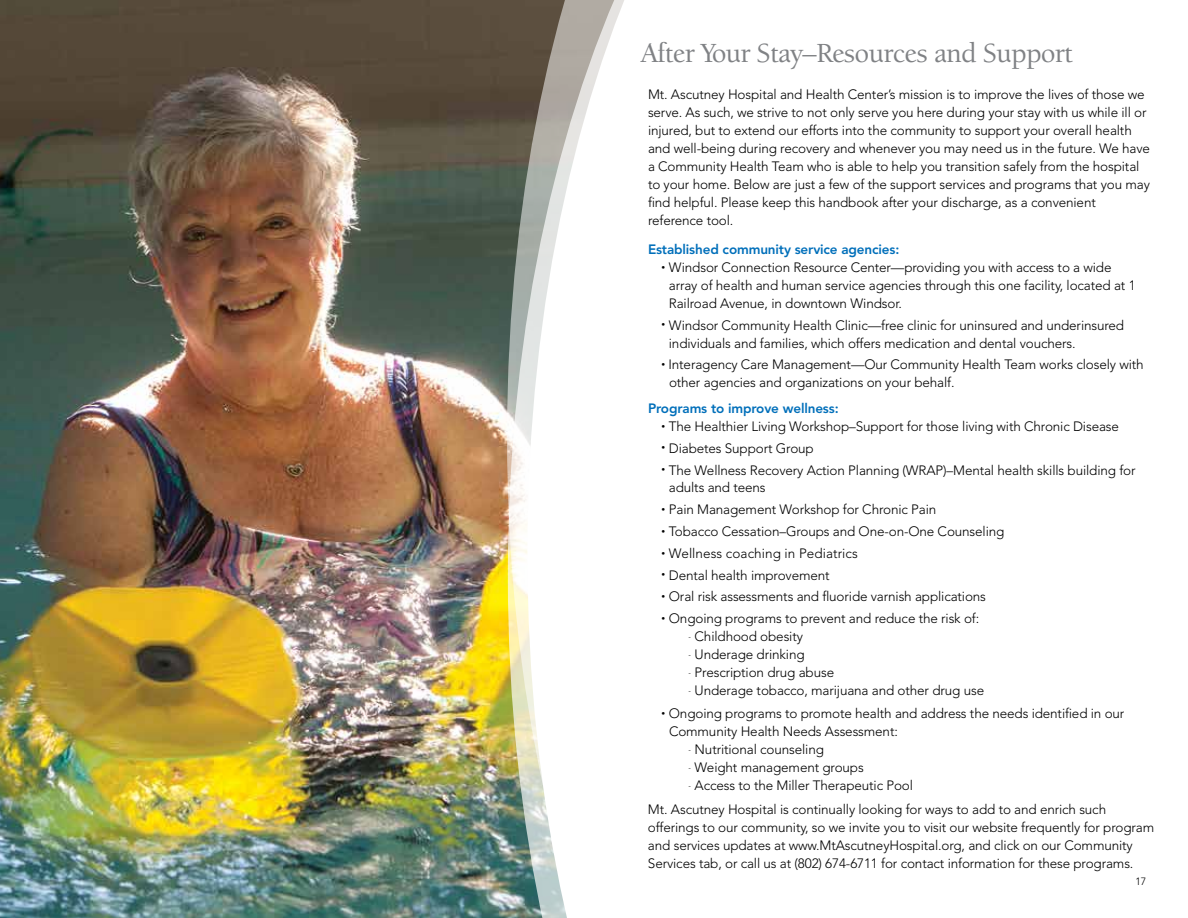
<style>
.page{position:relative;width:1188px;height:918px;background:#fff}
.page>*{position:absolute;margin:0;border:0;box-sizing:border-box;transform-origin:0 0}
.t1{font:500 28.5px "Berkeley Oldstyle IT Cby BT";letter-spacing:-.01em;color:#808285}
.t2{font:300 13.5px/18px "Avenir";letter-spacing:-.01em;color:#000}
.t3{font:800 13.5px "Avenir";letter-spacing:-.01em;color:#006fba}
.t4{font:300 10.5px "Avenir";color:#000}
</style>
<div class="page">
<img style="left:0;top:0;width:507px;height:918px">
<svg style="left:508px;top:0;width:116px;height:918px"></svg>
<h1 class="t1" style="left:641px;top:36px;width:433px">After Your Stay–Resources and Support</h1>
<p class="t2" style="left:648px;top:85px;width:504px">Mt. Ascutney Hospital and Health Center’s mission is to improve the lives of those we serve. As such, we strive to not only serve you here during your stay with us while ill or injured, but to extend our efforts into the community to support your overall health and well-being during recovery and whenever you may need us in the future. We have a Community Health Team who is able to help you transition safely from the hospital to your home. Below are just a few of the support services and programs that you may find helpful. Please keep this handbook after your discharge, as a convenient reference tool.</p>
<p class="t3" style="left:648px;top:241px;width:253px">Established community service agencies:</p>
<p class="t2" style="left:669px;top:258px;width:468px;text-indent:-7px"><sup>•</sup> Windsor Connection Resource Center—providing you with access to a wide array of health and human service agencies through this one facility, located at 1<br>Railroad Avenue, in downtown Windsor.</p>
<p class="t2" style="left:669px;top:316px;width:457px;text-indent:-7px"><sup>•</sup> Windsor Community Health Clinic—free clinic for uninsured and underinsured individuals and families, which offers medication and dental vouchers.</p>
<p class="t2" style="left:669px;top:356px;width:476px;text-indent:-8px"><sup>•</sup> Interagency Care Management—Our Community Health Team works closely with other agencies and organizations on your behalf.</p>
<p class="t3" style="left:648px;top:400px;width:192px">Programs to improve wellness:</p>
<p class="t2" style="left:662px;top:417px;width:459px"><sup>•</sup> The Healthier Living Workshop–Support for those living with Chronic Disease</p>
<p class="t2" style="left:662px;top:439px;width:154px"><sup>•</sup> Diabetes Support Group</p>
<p class="t2" style="left:669px;top:461px;width:468px;text-indent:-7px"><sup>•</sup> The Wellness Recovery Action Planning (WRAP)–Mental health skills building for adults and teens</p>
<p class="t2" style="left:662px;top:501px;width:276px"><sup>•</sup> Pain Management Workshop for Chronic Pain</p>
<p class="t2" style="left:662px;top:522px;width:344px"><sup>•</sup> Tobacco Cessation–Groups and One-on-One Counseling</p>
<p class="t2" style="left:662px;top:544px;width:198px"><sup>•</sup> Wellness coaching in Pediatrics</p>
<p class="t2" style="left:662px;top:566px;width:170px"><sup>•</sup> Dental health improvement</p>
<p class="t2" style="left:662px;top:588px;width:326px"><sup>•</sup> Oral risk assessments and fluoride varnish applications</p>
<p class="t2" style="left:662px;top:610px;width:319px"><sup>•</sup> Ongoing programs to prevent and reduce the risk of:</p>
<p class="t2" style="left:688px;top:628px;width:116px"><sup>-</sup> Childhood obesity</p>
<p class="t2" style="left:688px;top:646px;width:118px"><sup>-</sup> Underage drinking</p>
<p class="t2" style="left:688px;top:664px;width:147px"><sup>-</sup> Prescription drug abuse</p>
<p class="t2" style="left:688px;top:682px;width:297px"><sup>-</sup> Underage tobacco, marijuana and other drug use</p>
<p class="t2" style="left:669px;top:704px;width:457px;text-indent:-8px"><sup>•</sup> Ongoing programs to promote health and address the needs identified in our<br>Community Health Needs Assessment:</p>
<p class="t2" style="left:688px;top:740px;width:137px"><sup>-</sup> Nutritional counseling</p>
<p class="t2" style="left:688px;top:758px;width:177px"><sup>-</sup> Weight management groups</p>
<p class="t2" style="left:648px;top:773px;width:460px;line-height:24px;text-indent:41px"><sup>-</sup> Access to the Miller Therapeutic Pool<br>Mt. Ascutney Hospital is continually looking for ways to add to and enrich such</p>
<p class="t2" style="left:648px;top:818px;width:508px">offerings to our community, so we invite you to visit our website frequently for program and services updates at www.MtAscutneyHospital.org, and click on our Community<br>Services tab, or call us at (802) 674-6711 for contact information for these programs.</p>
<p class="t4" style="left:1135px;top:876px;width:12px">17</p>
</div>
